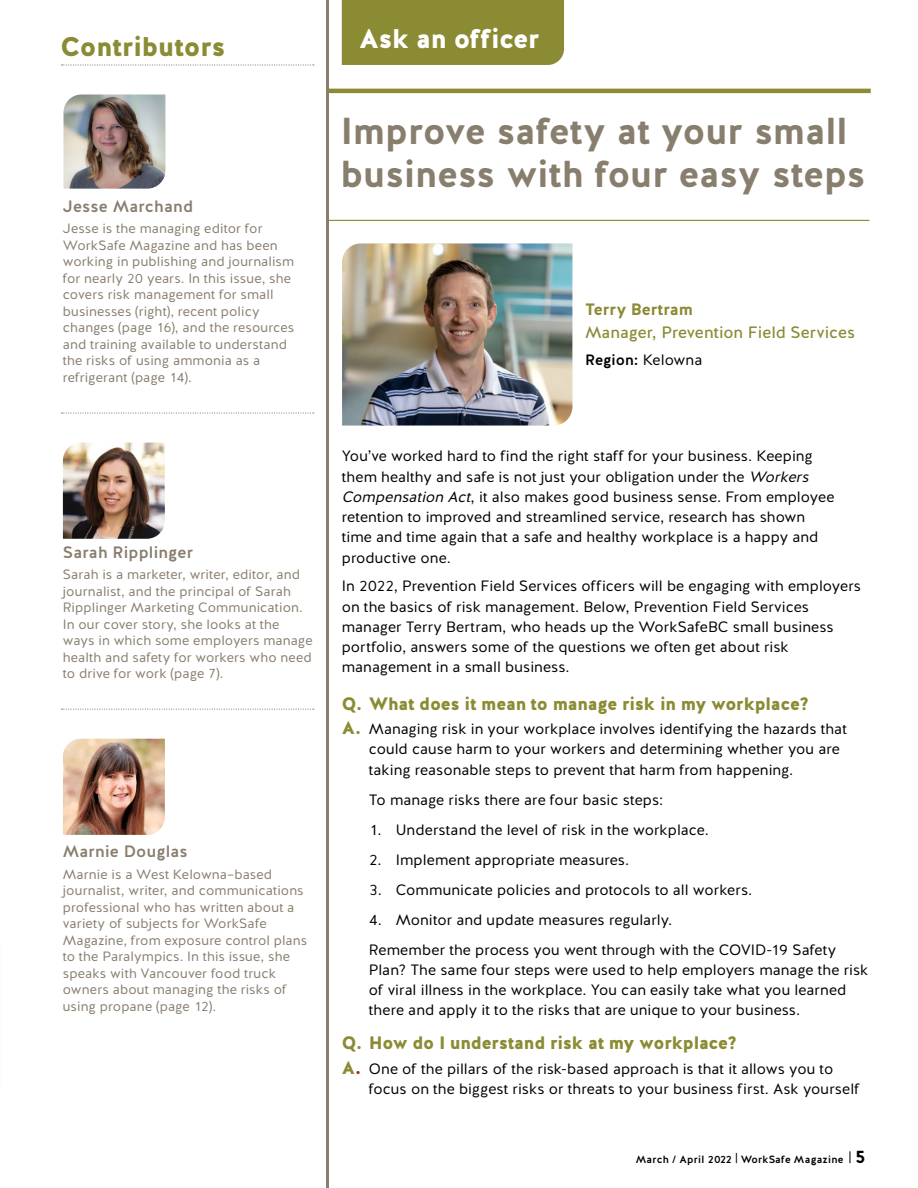
<style>
.page{position:relative;width:918px;height:1188px;background:#fff}
.page>*{position:absolute;margin:0;border:0;box-sizing:border-box;transform-origin:0 0}
.t1{font:37.5px/43.5px "Work Safe BC Halis R Bold";letter-spacing:-.005em;color:#887e6e}
.t2{font:27px "Work Safe BC Halis R Black";letter-spacing:-.005em;color:#8b8b34}
.t3{font:27px "Work Safe BC Halis R Black";letter-spacing:-.015em;color:#fff}
.t4{font:18px "Work Safe BC Halis R Black";letter-spacing:-.015em;color:#8b8b34}
.t5{font:16.5px "Work Safe BC Halis R Medium";letter-spacing:.01em;color:#887e6e}
.t6{font:16.5px "Work Safe BC Halis R Regular";color:#8b8b34}
.t7{font:16.5px "Work Safe BC Halis R Bold";letter-spacing:-.005em;color:#8b8b34}
.t8{font:15px/20.2px "Work Safe BC Halis R Book";letter-spacing:.005em;color:#000}
.t9{font:15px "Work Safe BC Halis R Medium";color:#000}
.t10{font:13.5px/16.5px "Work Safe BC Halis R Book";letter-spacing:.005em;color:#887e6e}
.t11{font:10.5px "Work Safe BC Halis R Medium";letter-spacing:.025em;color:#000}
.s1{font-family:"Work Safe BC Halis R Book"}
.s2{font-style:italic}
.s3{font-family:"Work Safe BC Halis R Black";font-size:18px;color:#8b8b34}
.s4{font-family:"Work Safe BC Halis R Black";font-size:18px;color:#a52238}
.s5{font-family:"Work Safe BC Halis R Bold";font-size:18px}
</style>
<div class="page">
<img style="left:63px;top:739px;width:102px;height:96px">
<div style="left:342px;top:0;width:222px;height:65px;background:#8b8b34"></div>
<svg style="left:62px;top:412px;width:252px;height:2px"></svg>
<svg style="left:62px;top:709px;width:252px;height:1px"></svg>
<img style="left:63px;top:94px;width:102px;height:95px">
<img style="left:342px;top:243px;width:230px;height:183px">
<hr style="left:327px;top:89px;width:544px;height:4px;background:#8b8b34">
<hr style="left:326px;top:220px;width:544px;height:1px;background:#8b8b34">
<hr style="left:326px;top:0;width:3px;height:1188px;background:#887e6e">
<svg style="left:62px;top:64px;width:252px;height:2px"></svg>
<img style="left:63px;top:443px;width:102px;height:96px">
<svg style="left:849px;top:1151px;width:1px;height:12px"></svg>
<h2 class="t2" style="left:61px;top:29px;width:166px">Contributors</h2>
<p class="t5" style="left:63px;top:196px;width:132px">Jesse Marchand</p>
<p class="t10" style="left:63px;top:221px;width:233px">Jesse is the managing editor for WorkSafe Magazine and has been working in publishing and journalism for nearly 20 years. In this issue, she covers risk management for small businesses (right), recent policy changes (page 16), and the resources and training available to understand the risks of using ammonia as a refrigerant (page 14).</p>
<p class="t5" style="left:63px;top:542px;width:132px">Sarah Ripplinger</p>
<p class="t10" style="left:63px;top:567px;width:251px">Sarah is a marketer, writer, editor, and journalist, and the principal of Sarah Ripplinger Marketing Communication.<br>In our cover story, she looks at the ways in which some employers manage health and safety for workers who need to drive for work (page 7).</p>
<p class="t5" style="left:63px;top:841px;width:126px">Marnie Douglas</p>
<p class="t10" style="left:63px;top:866px;width:246px">Marnie is a West Kelowna–based journalist, writer, and communications professional who has written about a variety of subjects for WorkSafe Magazine, from exposure control plans to the Paralympics. In this issue, she speaks with Vancouver food truck owners about managing the risks of using propane (page 12).</p>
<h2 class="t3" style="left:359px;top:21px;width:182px">Ask an officer</h2>
<h1 class="t1" style="left:340px;top:110px;width:527px">Improve safety at your small business with four easy steps</h1>
<p class="t7" style="left:585px;top:299px;width:109px">Terry Bertram</p>
<p class="t6" style="left:585px;top:322px;width:272px">Manager, Prevention Field Services</p>
<p class="t9" style="left:585px;top:350px;width:119px">Region: <span class="s1">Kelowna</span></p>
<p class="t8" style="left:342px;top:446px;width:494px">You’ve worked hard to find the right staff for your business. Keeping them healthy and safe is not just your obligation under the <span class="s2">Workers Compensation Act</span>, it also makes good business sense. From employee retention to improved and streamlined service, research has shown time and time again that a safe and healthy workplace is a happy and productive one.</p>
<p class="t8" style="left:342px;top:576px;width:521px">In 2022, Prevention Field Services officers will be engaging with employers on the basics of risk management. Below, Prevention Field Services manager Terry Bertram, who heads up the WorkSafeBC small business portfolio, answers some of the questions we often get about risk management in a small business.</p>
<p class="t4" style="left:342px;top:692px;width:469px">Q. What does it mean to manage risk in my workplace?</p>
<p class="t8" style="left:369px;top:719px;width:480px;text-indent:-27px"><span class="s3">A.</span> Managing risk in your workplace involves identifying the hazards that could cause harm to your workers and determining whether you are taking reasonable steps to prevent that harm from happening.</p>
<p class="t8" style="left:369px;top:790px;width:296px">To manage risks there are four basic steps:</p>
<p class="t8" style="left:369px;top:820px;width:342px">1. Understand the level of risk in the workplace.</p>
<p class="t8" style="left:369px;top:850px;width:262px">2. Implement appropriate measures.</p>
<p class="t8" style="left:369px;top:880px;width:385px">3. Communicate policies and protocols to all workers.</p>
<p class="t8" style="left:369px;top:905px;width:469px;line-height:30px">4. Monitor and update measures regularly.<br>Remember the process you went through with the COVID-19 Safety</p>
<p class="t8" style="left:369px;top:960px;width:501px">Plan? The same four steps were used to help employers manage the risk of viral illness in the workplace. You can easily take what you learned there and apply it to the risks that are unique to your business.</p>
<p class="t4" style="left:342px;top:1031px;width:397px">Q. How do I understand risk at my workplace?</p>
<p class="t8" style="left:369px;top:1059px;width:492px;text-indent:-27px"><span class="s3">A</span><span class="s4">.</span> One of the pillars of the risk-based approach is that it allows you to focus on the biggest risks or threats to your business first. Ask yourself</p>
<p class="t11" style="left:636px;top:1153px;width:232px">March / April 2022 | WorkSafe Magazine <span class="s5">5</span></p>
</div>
